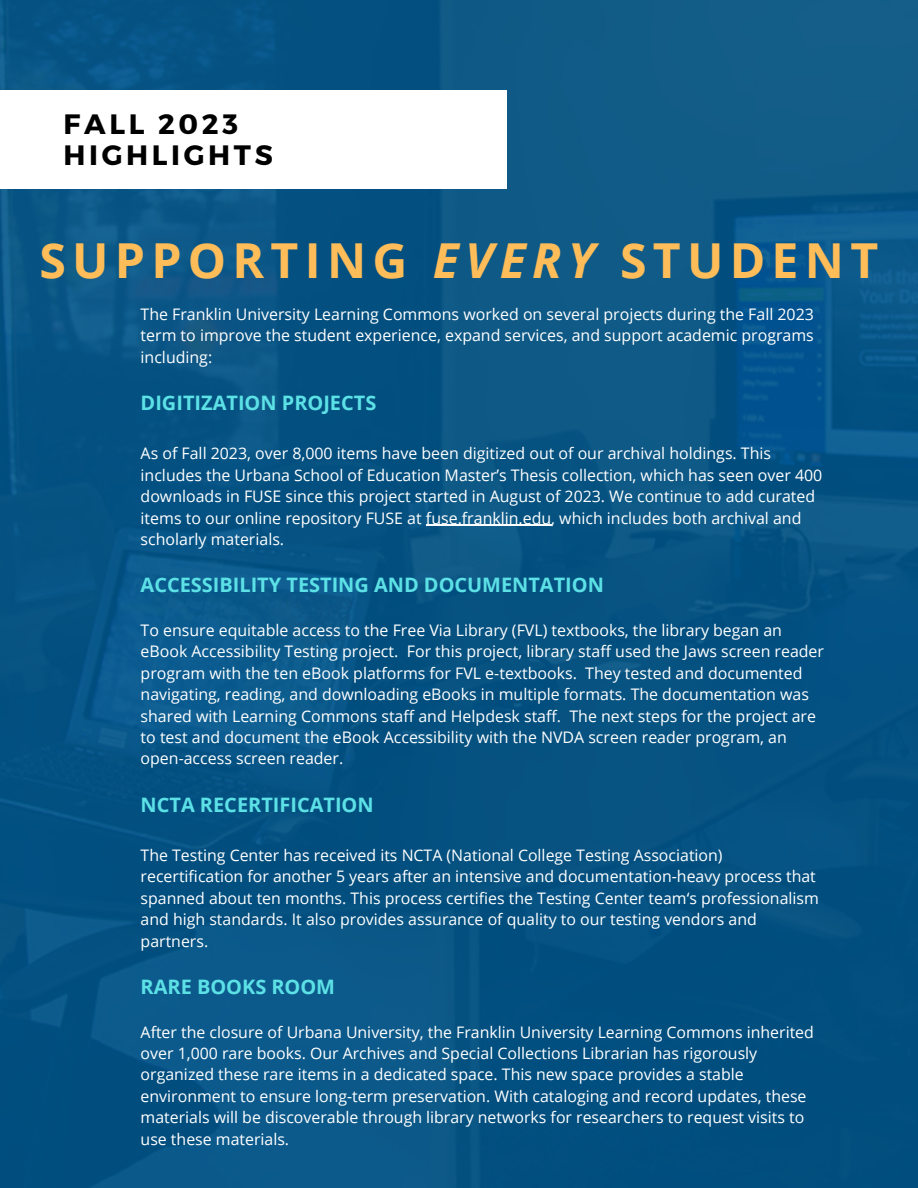
<style>
.page{position:relative;width:918px;height:1188px;background:#fff}
.page>*{position:absolute;margin:0;border:0;box-sizing:border-box;transform-origin:0 0}
.t1{font:700 48.15px "Open Sans";letter-spacing:.13em;color:#ffbd59}
.t2{font:700 28.05px/31.8px "Montserrat";letter-spacing:.13em;color:#000}
.t3{font:700 19.95px "Open Sans";color:#5ce1e6}
.t4{font:15.9px/21.3px "Open Sans";color:#fff}
.s1{font-style:italic}
</style>
<div class="page">
<img style="left:0;top:0;width:918px;height:1188px">
<div style="left:0;top:90px;width:506px;height:98px;background:#fff"></div>
<hr style="left:426px;top:525px;width:125px;height:1px;background:#fff">
<h2 class="t2" style="left:64px;top:106px;width:211px">FALL 2023<br>HIGHLIGHTS</h2>
<p class="t1" style="left:40px;top:226px;width:840px">SUPPORTING <span class="s1">EVERY</span> STUDENT</p>
<p class="t4" style="left:141px;top:303px;width:675px;text-align:justify">The Franklin University Learning Commons worked on several projects during the Fall 2023 term to improve the student experience, expand services, and support academic programs including:</p>
<p class="t3" style="left:141px;top:389px;width:237px">DIGITIZATION PROJECTS</p>
<p class="t4" style="left:141px;top:443px;width:683px">As of Fall 2023, over 8,000 items have been digitized out of our archival holdings. This includes the Urbana School of Education Master’s Thesis collection, which has seen over 400 downloads in FUSE since this project started in August of 2023. We continue to add curated items to our online repository FUSE at fuse.franklin.edu, which includes both archival and scholarly materials.</p>
<p class="t3" style="left:141px;top:571px;width:465px">ACCESSIBILITY TESTING AND DOCUMENTATION</p>
<p class="t4" style="left:141px;top:619px;width:685px">To ensure equitable access to the Free Via Library (FVL) textbooks, the library began an eBook Accessibility Testing project. For this project, library staff used the Jaws screen reader program with the ten eBook platforms for FVL e-textbooks. They tested and documented navigating, reading, and downloading eBooks in multiple formats. The documentation was shared with Learning Commons staff and Helpdesk staff. The next steps for the project are to test and document the eBook Accessibility with the NVDA screen reader program, an open-access screen reader.</p>
<p class="t3" style="left:141px;top:790px;width:235px">NCTA RECERTIFICATION</p>
<p class="t4" style="left:141px;top:844px;width:680px">The Testing Center has received its NCTA (National College Testing Association) recertification for another 5 years after an intensive and documentation-heavy process that spanned about ten months. This process certifies the Testing Center team‘s professionalism and high standards. It also provides assurance of quality to our testing vendors and partners.</p>
<p class="t3" style="left:141px;top:973px;width:196px">RARE BOOKS ROOM</p>
<p class="t4" style="left:141px;top:1021px;width:675px">After the closure of Urbana University, the Franklin University Learning Commons inherited over 1,000 rare books. Our Archives and Special Collections Librarian has rigorously organized these rare items in a dedicated space. This new space provides a stable environment to ensure long-term preservation. With cataloging and record updates, these materials will be discoverable through library networks for researchers to request visits to use these materials.</p>
</div>
